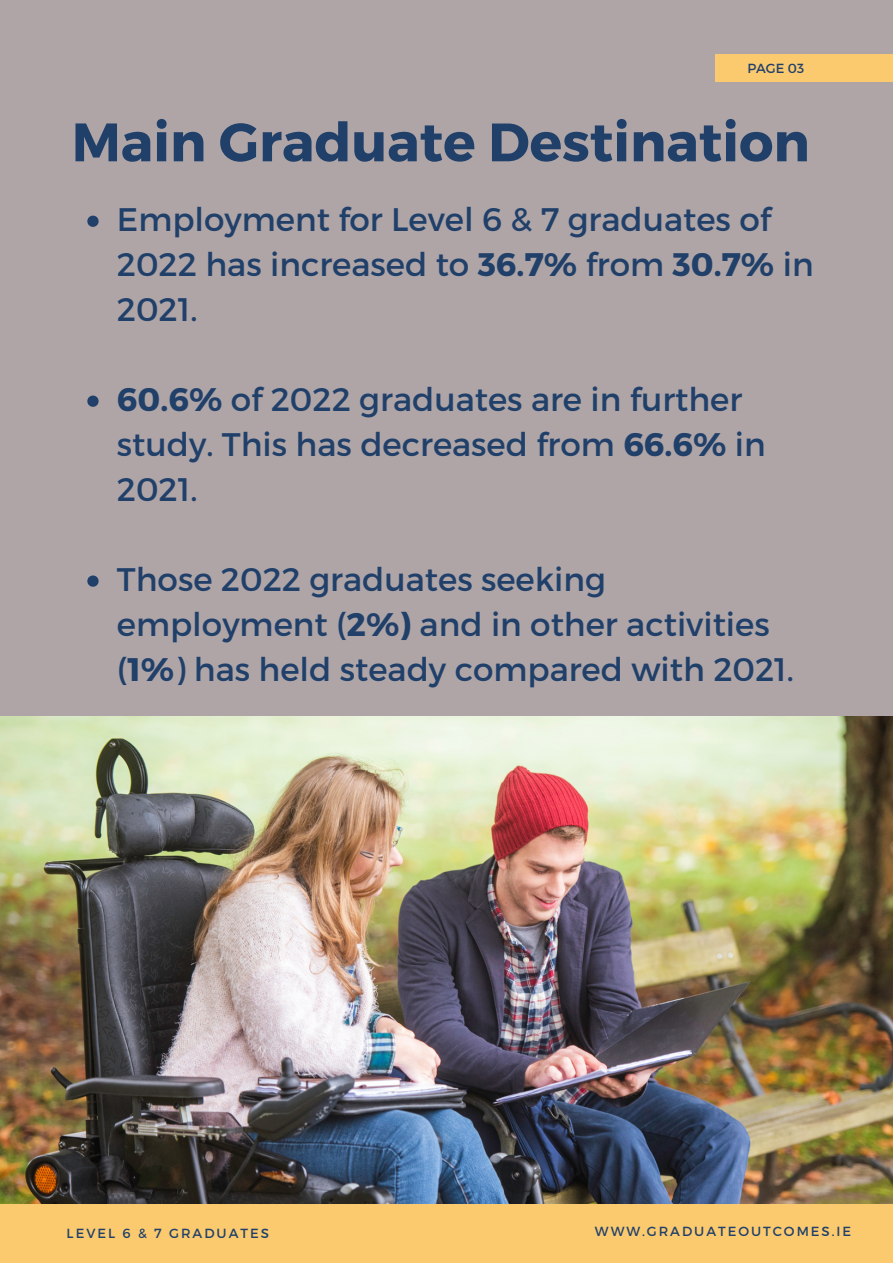
<style>
.page{position:relative;width:893px;height:1264px;background:#fff}
.page>*{position:absolute;margin:0;border:0;box-sizing:border-box;transform-origin:0 0}
.t1{font:700 54px "Montserrat";color:#20406a}
.t2{font:32.55px/45px "Montserrat";color:#20406a}
.t3{font:13.2px "Montserrat";letter-spacing:.15em;color:#20406a}
.s1{font-weight:700}
</style>
<div class="page">
<div style="left:0;top:0;width:892px;height:1262px;background:#afa5a7"></div>
<img style="left:0;top:716px;width:892px;height:488px">
<div style="left:0;top:1204px;width:892px;height:58px;background:#fbca6f"></div>
<div style="left:715px;top:55px;width:177px;height:27px;background:#fbca6f"></div>
<svg style="left:87px;top:216px;width:12px;height:11px"></svg>
<svg style="left:87px;top:395px;width:12px;height:12px"></svg>
<svg style="left:87px;top:575px;width:12px;height:11px"></svg>
<p class="t3" style="left:747px;top:59px;width:58px">PAGE 03</p>
<p class="t1" style="left:72px;top:107px;width:739px">Main Graduate Destination</p>
<p class="t2" style="left:117px;top:196px;width:698px">Employment for Level 6 &amp; 7 graduates of<br>2022 has increased to <span class="s1">36.7%</span> from <span class="s1">30.7%</span> in<br>2021.</p>
<p class="t2" style="left:117px;top:375px;width:650px"><span class="s1">60.6%</span> of 2022 graduates are in further study. This has decreased from <span class="s1">66.6%</span> in<br>2021.</p>
<p class="t2" style="left:117px;top:555px;width:678px">Those 2022 graduates seeking employment (<span class="s1">2%)</span> and in other activities (<span class="s1">1%</span>) has held steady compared with 2021.</p>
<p class="t3" style="left:67px;top:1224px;width:204px">LEVEL 6 &amp; 7 GRADUATES</p>
<p class="t3" style="left:595px;top:1223px;width:258px">WWW.GRADUATEOUTCOMES.IE</p>
</div>
